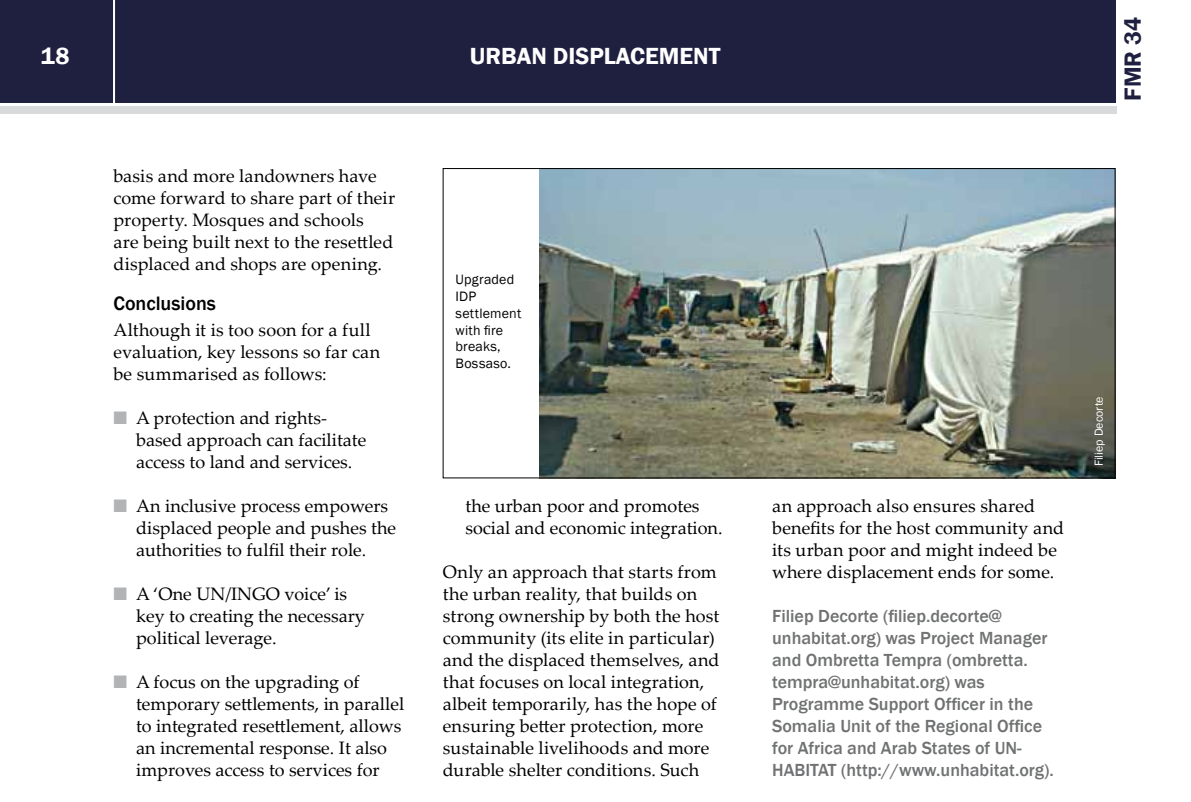
<style>
.page{position:relative;width:1191px;height:802px;background:#fff}
.page>*{position:absolute;margin:0;border:0;box-sizing:border-box;transform-origin:0 0}
.t1{font:600 24px "Franklin Gothic";color:#fff}
.t2{font:600 24px "Franklin Gothic";color:#1f203f}
.t3{font:500 20px "Franklin Gothic";color:#000}
.t4{font:18px/22px "Palatino Linotype";color:#000}
.t5{font:500 18px/22px "Franklin Gothic";color:#707172}
.t6{font:14px/16.8px "Franklin Gothic";letter-spacing:.015em;color:#000}
.t7{font:12px "Franklin Gothic";color:#fff}
.s1{color:#b1b3b4}
</style>
<div class="page">
<div style="left:0;top:0;width:1115px;height:102px;background:#1f203f"></div>
<div style="left:0;top:106px;width:1116px;height:8px;background:#d9dadb"></div>
<hr style="left:113px;top:0;width:2px;height:103px;background:#fff">
<img style="left:539px;top:170px;width:574px;height:306px">
<h1 class="t1" style="left:41px;top:41px;width:30px">18</h1>
<h1 class="t1" style="left:470px;top:41px;width:252px">URBAN DISPLACEMENT</h1>
<p class="t4" style="left:113px;top:164px;width:283px">basis and more landowners have come forward to share part of their property. Mosques and schools<br>are being built next to the resettled displaced and shops are opening.</p>
<p class="t3" style="left:113px;top:291px;width:104px">Conclusions</p>
<p class="t4" style="left:113px;top:318px;width:268px">Although it is too soon for a full evaluation, key lessons so far can be summarised as follows:</p>
<p class="t4" style="left:136px;top:406px;width:232px;text-indent:-23px"><span class="s1">■</span> A protection and rights&shy;based approach can facilitate access to land and services.</p>
<p class="t4" style="left:136px;top:494px;width:261px;text-indent:-23px"><span class="s1">■</span> An inclusive process empowers displaced people and pushes the authorities to fulfil their role.</p>
<p class="t4" style="left:136px;top:582px;width:230px;text-indent:-23px"><span class="s1">■</span> A ‘One UN/INGO voice’ is key to creating the necessary political leverage.</p>
<p class="t4" style="left:136px;top:670px;width:270px;text-indent:-23px"><span class="s1">■</span> A focus on the upgrading of temporary settlements, in parallel to integrated resettlement, allows an incremental response. It also improves access to services for</p>
<p class="t6" style="left:455px;top:271px;width:67px">Upgraded<br>IDP settlement with fire breaks,<br>Bossaso.</p>
<p class="t4" style="left:465px;top:494px;width:259px">the urban poor and promotes social and economic integration.</p>
<p class="t4" style="left:443px;top:560px;width:278px">Only an approach that starts from the urban reality, that builds on strong ownership by both the host community (its elite in particular) and the displaced themselves, and that focuses on local integration, albeit temporarily, has the hope of ensuring better protection, more sustainable livelihoods and more durable shelter conditions. Such</p>
<h1 class="t2" style="left:1118px;top:101px;width:85px;rotate:-90deg">FMR 34</h1>
<p class="t4" style="left:772px;top:494px;width:293px">an approach also ensures shared benefits for the host community and its urban poor and might indeed be where displacement ends for some.</p>
<p class="t5" style="left:772px;top:605px;width:283px">Filiep Decorte (filiep.decorte@ unhabitat.org) was Project Manager and Ombretta Tempra (ombretta. tempra@unhabitat.org) was Programme Support Officer in the Somalia Unit of the Regional Office for Africa and Arab States of UN-HABITAT (http://www.unhabitat.org).</p>
<p class="t7" style="left:1091px;top:466px;width:71px;rotate:-90deg">Filiep Decorte</p>
</div>
